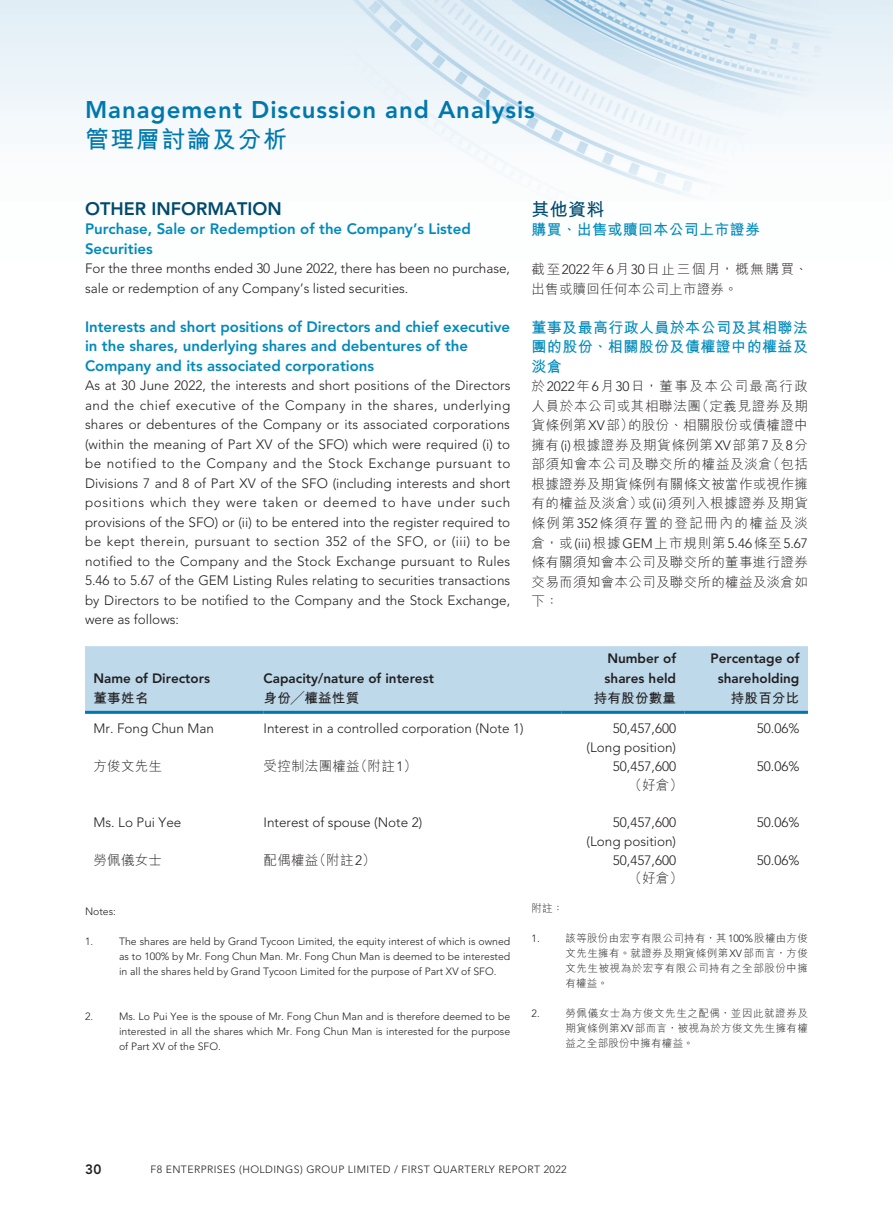
<style>
.page{position:relative;width:893px;height:1212px;background:#fff}
.page>*{position:absolute;margin:0;border:0;box-sizing:border-box;transform-origin:0 0}
.t1{font:800 24px "Avenir LT Std";letter-spacing:.04em;color:#0078ae}
.t2{font:700 24px "M Hei HK";letter-spacing:.06em;color:#0078ae}
._01_H1_E{font:800 18px "Avenir LT Std";color:#004a6e}
._001_H1_C{font:700 18px "M Hei HK";color:#004a6e}
._02_H2_E{font:800 15px/19.5px "Avenir LT Std";color:#018abb}
._002_H2_C{font:700 15px/19.5px "M Hei HK";letter-spacing:.025em;color:#018abb;text-align:justify}
._00_txt_E{font:300 13.5px/19.5px "Avenir LT Std";color:#231f20}
._000_txt_C{font:300 13.5px/19.5px "M Hei HK";letter-spacing:.025em;color:#231f20}
._50_Table_txt{font:300 13.5px "Avenir LT Std";color:#231f20}
._50_Table_txt-2{font:800 13.5px "Avenir LT Std";color:#231f20}
._50_Table_txt-3{font:300 13.5px "M Hei HK";letter-spacing:.02em;color:#231f20}
._00_txt_E-2{font:800 13.5px "Avenir LT Std";color:#231f20}
._50_Table_txt-4{font:700 13.5px "M Hei HK";letter-spacing:.02em;color:#231f20}
._00_txt_E-3{font:300 13.5px "M Hei HK";color:#231f20}
._00_txt_E-4{font:700 13.5px "M Hei HK";letter-spacing:.02em;color:#231f20}
._06_Notes_E{font:300 10.5px/15px "Avenir LT Std";color:#231f20;text-align:justify}
._006_Notes_C{font:300 10.5px/15px "M Hei HK";letter-spacing:.04em;color:#231f20;text-align:justify}
._06_Notes_E-2{font:300 10.5px "Avenir LT Std";letter-spacing:.04em;color:#231f20}
._006_Notes_C-2{font:300 10.5px "Avenir LT Std";color:#231f20}
.s1{font-family:"Avenir LT Std"}
</style>
<div class="page">
<img style="left:0;top:0;width:893px;height:198px">
<div style="left:85px;top:646px;width:723px;height:65px;background:#bdd9ea"></div>
<hr style="left:85px;top:711px;width:179px;height:3px;background:#0078ae">
<hr style="left:264px;top:711px;width:297px;height:3px;background:#0078ae">
<hr style="left:561px;top:711px;width:124px;height:3px;background:#0078ae">
<hr style="left:685px;top:711px;width:123px;height:3px;background:#0078ae">
<h1 class="t1" style="left:85px;top:95px;width:451px">Management Discussion and Analysis</h1>
<h1 class="t2" style="left:85px;top:121px;width:204px">管理層討論及分析</h1>
<p class="_01_H1_E" style="left:85px;top:198px;width:198px">OTHER INFORMATION</p>
<p class="_02_H2_E" style="left:85px;top:219px;width:387px">Purchase, Sale or Redemption of the Company’s Listed<br>Securities</p>
<p class="_00_txt_E" style="left:85px;top:259px;width:426px">For the three months ended 30 June 2022, there has been no purchase, sale or redemption of any Company’s listed securities.</p>
<p class="_02_H2_E" style="left:85px;top:317px;width:426px">Interests and short positions of Directors and chief executive in the shares, underlying shares and debentures of the<br>Company and its associated corporations</p>
<p class="_00_txt_E" style="left:85px;top:376px;width:427px;text-align:justify">As at 30 June 2022, the interests and short positions of the Directors and the chief executive of the Company in the shares, underlying shares or debentures of the Company or its associated corporations (within the meaning of Part XV of the SFO) which were required (i) to be notified to the Company and the Stock Exchange pursuant to Divisions 7 and 8 of Part XV of the SFO (including interests and short positions which they were taken or deemed to have under such provisions of the SFO) or (ii) to be entered into the register required to be kept therein, pursuant to section 352 of the SFO, or (iii) to be notified to the Company and the Stock Exchange pursuant to Rules 5.46 to 5.67 of the GEM Listing Rules relating to securities transactions by Directors to be notified to the Company and the Stock Exchange, were as follows:</p>
<p class="_50_Table_txt-2" style="left:94px;top:670px;width:118px">Name of Directors</p>
<p class="_50_Table_txt-2" style="left:264px;top:670px;width:172px">Capacity/nature of interest</p>
<p class="_001_H1_C" style="left:531px;top:196px;width:75px">其他資料</p>
<p class="_002_H2_C" style="left:531px;top:219px;width:230px">購買、出售或贖回本公司上市證券</p>
<p class="_000_txt_C" style="left:531px;top:260px;width:278px">截至<span class="s1">2022</span>年<span class="s1">6</span>月<span class="s1">30</span>日止三個月，概無購買、出售或贖回任何本公司上市證券。</p>
<p class="_002_H2_C" style="left:531px;top:316px;width:278px">董事及最高行政人員於本公司及其相聯法團的股份、相關股份及債權證中的權益及淡倉</p>
<p class="_000_txt_C" style="left:531px;top:377px;width:278px;text-align:justify">於<span class="s1">2022</span>年<span class="s1">6</span>月<span class="s1">30</span>日，董事及本公司最高行政人員於本公司或其相聯法團（定義見證券及期貨條例第<span class="s1">XV</span>部）的股份、相關股份或債權證中擁有<span class="s1">(i)</span>根據證券及期貨條例第<span class="s1">XV</span>部第<span class="s1">7</span>及<span class="s1">8</span>分部須知會本公司及聯交所的權益及淡倉（包括根據證券及期貨條例有關條文被當作或視作擁有的權益及淡倉）或<span class="s1">(ii)</span>須列入根據證券及期貨條例第<span class="s1">352</span>條須存置的登記冊內的權益及淡倉，或<span class="s1">(iii)</span>根據<span class="s1">GEM</span>上市規則第<span class="s1">5.46</span>條至<span class="s1">5.67</span>條有關須知會本公司及聯交所的董事進行證券交易而須知會本公司及聯交所的權益及淡倉如下：</p>
<p class="_00_txt_E-2" style="left:607px;top:651px;width:70px">Number of</p>
<p class="_00_txt_E-2" style="left:605px;top:670px;width:73px">shares held</p>
<p class="_50_Table_txt-2" style="left:710px;top:651px;width:90px">Percentage of</p>
<p class="_50_Table_txt-2" style="left:718px;top:670px;width:83px">shareholding</p>
<p class="_50_Table_txt-4" style="left:94px;top:688px;width:56px">董事姓名</p>
<p class="_50_Table_txt-4" style="left:264px;top:688px;width:97px">身份╱權益性質</p>
<p class="_00_txt_E-4" style="left:594px;top:688px;width:84px">持有股份數量</p>
<p class="_50_Table_txt-4" style="left:731px;top:688px;width:70px">持股百分比</p>
<p class="_50_Table_txt" style="left:94px;top:721px;width:122px">Mr. Fong Chun Man</p>
<p class="_50_Table_txt" style="left:264px;top:721px;width:261px">Interest in a controlled corporation (Note 1)</p>
<p class="_00_txt_E" style="left:613px;top:719px;width:65px">50,457,600</p>
<p class="_00_txt_E" style="left:586px;top:738px;width:91px">(Long position)</p>
<p class="_50_Table_txt" style="left:757px;top:721px;width:44px">50.06%</p>
<p class="_50_Table_txt-3" style="left:94px;top:759px;width:70px">方俊文先生</p>
<p class="_50_Table_txt-3" style="left:264px;top:759px;width:155px">受控制法團權益（附註<span class="s1">1</span>）</p>
<p class="_00_txt_E" style="left:613px;top:757px;width:65px">50,457,600</p>
<p class="_00_txt_E-3" style="left:629px;top:778px;width:56px">（好倉）</p>
<p class="_50_Table_txt" style="left:757px;top:758px;width:44px">50.06%</p>
<p class="_50_Table_txt" style="left:94px;top:814px;width:89px">Ms. Lo Pui Yee</p>
<p class="_50_Table_txt" style="left:264px;top:814px;width:160px">Interest of spouse (Note 2)</p>
<p class="_00_txt_E" style="left:613px;top:813px;width:65px">50,457,600</p>
<p class="_00_txt_E" style="left:586px;top:831px;width:91px">(Long position)</p>
<p class="_50_Table_txt" style="left:757px;top:814px;width:44px">50.06%</p>
<p class="_50_Table_txt-3" style="left:94px;top:853px;width:70px">勞佩儀女士</p>
<p class="_50_Table_txt-3" style="left:264px;top:853px;width:114px">配偶權益（附註<span class="s1">2</span>）</p>
<p class="_00_txt_E" style="left:613px;top:850px;width:65px">50,457,600</p>
<p class="_00_txt_E-3" style="left:629px;top:871px;width:56px">（好倉）</p>
<p class="_50_Table_txt" style="left:757px;top:852px;width:44px">50.06%</p>
<p class="_06_Notes_E" style="left:85px;top:904px;width:32px">Notes:</p>
<p class="_06_Notes_E" style="left:85px;top:934px;width:10px">1.</p>
<p class="_06_Notes_E" style="left:119px;top:934px;width:393px">The shares are held by Grand Tycoon Limited, the equity interest of which is owned as to 100% by Mr. Fong Chun Man. Mr. Fong Chun Man is deemed to be interested in all the shares held by Grand Tycoon Limited for the purpose of Part XV of SFO.</p>
<p class="_06_Notes_E" style="left:85px;top:1009px;width:10px">2.</p>
<p class="_06_Notes_E" style="left:119px;top:1009px;width:393px">Ms. Lo Pui Yee is the spouse of Mr. Fong Chun Man and is therefore deemed to be interested in all the shares which Mr. Fong Chun Man is interested for the purpose of Part XV of the SFO.</p>
<p class="_006_Notes_C" style="left:531px;top:900px;width:33px">附註：</p>
<p class="_006_Notes_C-2" style="left:531px;top:932px;width:10px">1.</p>
<p class="_006_Notes_C" style="left:565px;top:930px;width:244px">該等股份由宏亨有限公司持有，其<span class="s1">100%</span>股權由方俊文先生擁有。就證券及期貨條例第<span class="s1">XV</span>部而言，方俊文先生被視為於宏亨有限公司持有之全部股份中擁有權益。</p>
<p class="_006_Notes_C-2" style="left:531px;top:1007px;width:10px">2.</p>
<p class="_006_Notes_C" style="left:565px;top:1005px;width:244px">勞佩儀女士為方俊文先生之配偶，並因此就證券及期貨條例第<span class="s1">XV</span>部而言，被視為於方俊文先生擁有權益之全部股份中擁有權益。</p>
<p class="_50_Table_txt-2" style="left:85px;top:1161px;width:18px">30</p>
<p class="_06_Notes_E-2" style="left:150px;top:1163px;width:418px">F8 ENTERPRISES (HOLDINGS) GROUP LIMITED / FIRST QUARTERLY REPORT 2022</p>
</div>
